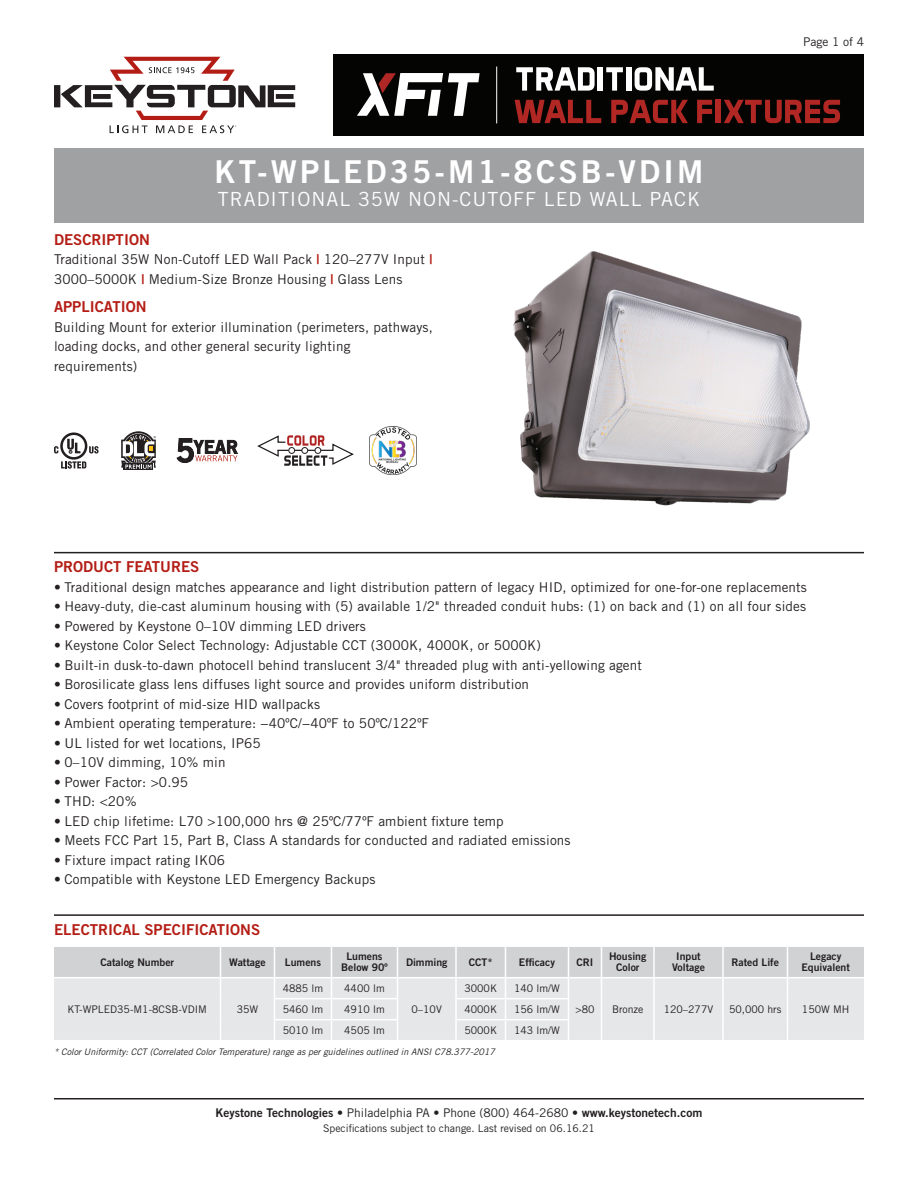
<style>
.page{position:relative;width:918px;height:1188px;background:#fff}
.page>*{position:absolute;margin:0;border:0;box-sizing:border-box;transform-origin:0 0}
.t1{font:31.5px "Trade Gothic LT Std Bd 2";letter-spacing:.1em;color:#fff}
.SubTitle{font:19.5px "Trade Gothic LT Std";letter-spacing:.05em;color:#fff}
.Heading_01{font:15px "Trade Gothic LT Std Bd 2";color:#b41d15}
.Text_After_Descripti{font:13.5px/19.5px "Trade Gothic LT Std";letter-spacing:.01em;color:#231f20}
.t2{font:12px "Trade Gothic LT Std Bd 2";color:#231f20}
.Page{font:12px "Trade Gothic LT Std";color:#231f20}
.Table_Text{font:10.5px "Trade Gothic LT Std";color:#231f20}
.Table_Header{font:10.5px/10.5px "Trade Gothic LT Std Bd 2";color:#231f20;text-align:center}
.Rev{font:10.5px "Trade Gothic LT Std";color:#231f20}
.Table_Footnote{font:italic 9px "Trade Gothic LT Std";color:#231f20}
.s1{font-family:"Trade Gothic LT Std Bd 2";color:#b41d15}
.s2{font-family:"Trade Gothic LT Std"}
</style>
<div class="page">
<hr style="left:54px;top:1098px;width:810px;height:2px;background:#231f20">
<div style="left:54px;top:148px;width:810px;height:75px;background:#a0a1a3"></div>
<hr style="left:54px;top:914px;width:810px;height:2px;background:#231f20">
<svg style="left:54px;top:946px;width:810px;height:94px"></svg>
<img style="left:513px;top:251px;width:297px;height:255px">
<hr style="left:54px;top:552px;width:810px;height:1px;background:#231f20">
<div style="left:333px;top:54px;width:531px;height:82px;background:#040503"></div>
<svg style="left:54px;top:57px;width:241px;height:76px"></svg>
<svg style="left:357px;top:73px;width:123px;height:43px"></svg>
<hr style="left:496px;top:67px;width:1px;height:56px;background:#fff">
<svg style="left:516px;top:67px;width:79px;height:24px"></svg>
<div style="left:598px;top:67px;width:5px;height:24px;background:#fff"></div>
<svg style="left:606px;top:67px;width:17px;height:24px"></svg>
<div style="left:626px;top:67px;width:5px;height:24px;background:#fff"></div>
<svg style="left:635px;top:67px;width:79px;height:24px"></svg>
<svg style="left:515px;top:100px;width:86px;height:23px"></svg>
<svg style="left:611px;top:100px;width:77px;height:23px"></svg>
<svg style="left:697px;top:100px;width:15px;height:23px"></svg>
<div style="left:715px;top:100px;width:5px;height:23px;background:#b12724"></div>
<svg style="left:724px;top:100px;width:116px;height:23px"></svg>
<svg style="left:257px;top:435px;width:97px;height:31px"></svg>
<svg style="left:61px;top:461px;width:25px;height:8px"></svg>
<svg style="left:89px;top:446px;width:10px;height:8px"></svg>
<svg style="left:60px;top:432px;width:27px;height:28px"></svg>
<svg style="left:63px;top:435px;width:22px;height:22px"></svg>
<svg style="left:67px;top:439px;width:13px;height:14px"></svg>
<svg style="left:54px;top:446px;width:4px;height:8px"></svg>
<svg style="left:177px;top:438px;width:61px;height:25px"></svg>
<div style="left:124px;top:464px;width:29px;height:6px;background:#231f20"></div>
<svg style="left:121px;top:431px;width:35px;height:38px"></svg>
<img style="left:369px;top:427px;width:48px;height:47px">
<p class="t1" style="left:215px;top:152px;width:490px">KT-WPLED35-M1-8CSB-VDIM</p>
<p class="SubTitle" style="left:218px;top:187px;width:484px">TRADITIONAL 35W NON-CUTOFF LED WALL PACK</p>
<p class="Heading_01" style="left:54px;top:230px;width:97px">DESCRIPTION</p>
<p class="Text_After_Descripti" style="left:54px;top:250px;width:380px">Traditional 35W Non-Cutoff LED Wall Pack <span class="s1">|</span> 120–277V Input <span class="s1">|<br></span>3000–5000K <span class="s1">|</span> Medium-Size Bronze Housing <span class="s1">|</span> Glass Lens</p>
<p class="Heading_01" style="left:54px;top:298px;width:94px">APPLICATION</p>
<p class="Text_After_Descripti" style="left:54px;top:317px;width:380px">Building Mount for exterior illumination (perimeters, pathways, loading docks, and other general security lighting requirements)</p>
<p class="Page" style="left:803px;top:35px;width:62px">Page 1 of 4</p>
<p class="Heading_01" style="left:54px;top:558px;width:147px">PRODUCT FEATURES</p>
<p class="Text_After_Descripti" style="left:54px;top:577px;width:754px">• Traditional design matches appearance and light distribution pattern of legacy HID, optimized for one-for-one replacements</p>
<p class="Text_After_Descripti" style="left:54px;top:597px;width:754px">• Heavy-duty, die-cast aluminum housing with (5) available 1/2" threaded conduit hubs: (1) on back and (1) on all four sides</p>
<p class="Text_After_Descripti" style="left:54px;top:616px;width:313px">• Powered by Keystone 0–10V dimming LED drivers</p>
<p class="Text_After_Descripti" style="left:54px;top:636px;width:488px">• Keystone Color Select Technology: Adjustable CCT (3000K, 4000K, or 5000K)</p>
<p class="Text_After_Descripti" style="left:54px;top:655px;width:589px">• Built-in dusk-to-dawn photocell behind translucent 3/4" threaded plug with anti-yellowing agent</p>
<p class="Text_After_Descripti" style="left:54px;top:675px;width:477px">• Borosilicate glass lens diffuses light source and provides uniform distribution</p>
<p class="Text_After_Descripti" style="left:54px;top:694px;width:268px">• Covers footprint of mid-size HID wallpacks</p>
<p class="Text_After_Descripti" style="left:54px;top:714px;width:377px">• Ambient operating temperature: −40ºC/−40ºF to 50ºC/122ºF</p>
<p class="Text_After_Descripti" style="left:54px;top:733px;width:208px">• UL listed for wet locations, IP65</p>
<p class="Text_After_Descripti" style="left:54px;top:753px;width:173px">• 0–10V dimming, 10% min</p>
<p class="Text_After_Descripti" style="left:54px;top:772px;width:136px">• Power Factor: &gt;0.95</p>
<p class="Text_After_Descripti" style="left:54px;top:792px;width:84px">• THD: &lt;20%</p>
<p class="Text_After_Descripti" style="left:54px;top:811px;width:451px">• LED chip lifetime: L70 &gt;100,000 hrs @ 25ºC/77ºF ambient fixture temp</p>
<p class="Text_After_Descripti" style="left:54px;top:831px;width:518px">• Meets FCC Part 15, Part B, Class A standards for conducted and radiated emissions</p>
<p class="Text_After_Descripti" style="left:54px;top:850px;width:172px">• Fixture impact rating IK06</p>
<p class="Text_After_Descripti" style="left:54px;top:870px;width:323px">• Compatible with Keystone LED Emergency Backups</p>
<p class="Heading_01" style="left:54px;top:920px;width:208px">ELECTRICAL SPECIFICATIONS</p>
<p class="Table_Header" style="left:100px;top:957px;width:75px">Catalog Number</p>
<p class="Table_Header" style="left:229px;top:957px;width:38px">Wattage</p>
<p class="Table_Header" style="left:285px;top:957px;width:38px">Lumens</p>
<p class="Table_Header" style="left:341px;top:951px;width:48px">Lumens<br>Below 90º</p>
<p class="Table_Header" style="left:406px;top:957px;width:43px">Dimming</p>
<p class="Table_Header" style="left:469px;top:957px;width:25px">CCT*</p>
<p class="Table_Header" style="left:519px;top:957px;width:38px">Efficacy</p>
<p class="Table_Header" style="left:577px;top:957px;width:18px">CRI</p>
<p class="Table_Header" style="left:609px;top:951px;width:39px">Housing<br>Color</p>
<p class="Table_Header" style="left:672px;top:951px;width:34px">Input<br>Voltage</p>
<p class="Table_Header" style="left:731px;top:957px;width:49px">Rated Life</p>
<p class="Table_Header" style="left:802px;top:951px;width:50px">Legacy<br>Equivalent</p>
<p class="Table_Text" style="left:67px;top:1003px;width:141px">KT-WPLED35-M1-8CSB-VDIM</p>
<p class="Table_Text" style="left:237px;top:1003px;width:23px">35W</p>
<p class="Table_Text" style="left:283px;top:982px;width:42px">4885 lm</p>
<p class="Table_Text" style="left:344px;top:982px;width:42px">4400 lm</p>
<p class="Table_Text" style="left:464px;top:982px;width:34px">3000K</p>
<p class="Table_Text" style="left:514px;top:982px;width:47px">140 lm/W</p>
<p class="Table_Text" style="left:283px;top:1003px;width:42px">5460 lm</p>
<p class="Table_Text" style="left:344px;top:1003px;width:42px">4910 lm</p>
<p class="Table_Text" style="left:464px;top:1003px;width:34px">4000K</p>
<p class="Table_Text" style="left:514px;top:1003px;width:47px">156 lm/W</p>
<p class="Table_Text" style="left:575px;top:1003px;width:21px">&gt;80</p>
<p class="Table_Text" style="left:612px;top:1003px;width:33px">Bronze</p>
<p class="Table_Text" style="left:664px;top:1003px;width:51px">120–277V</p>
<p class="Table_Text" style="left:729px;top:1003px;width:54px">50,000 hrs</p>
<p class="Table_Text" style="left:802px;top:1003px;width:49px">150W MH</p>
<p class="Table_Text" style="left:283px;top:1024px;width:42px">5010 lm</p>
<p class="Table_Text" style="left:344px;top:1024px;width:42px">4505 lm</p>
<p class="Table_Text" style="left:464px;top:1024px;width:34px">5000K</p>
<p class="Table_Text" style="left:514px;top:1024px;width:47px">143 lm/W</p>
<p class="Table_Footnote" style="left:54px;top:1046px;width:443px">* Color Uniformity: CCT (Correlated Color Temperature) range as per guidelines outlined in ANSI C78.377-2017</p>
<p class="Table_Text" style="left:412px;top:1003px;width:32px">0–10V</p>
<p class="t2" style="left:215px;top:1105px;width:489px">Keystone Technologies <span class="s2">• Philadelphia PA • Phone (800) 464-2680 •</span> www.keystonetech.com</p>
<p class="Rev" style="left:323px;top:1122px;width:273px">Specifications subject to change. Last revised on 06.16.21</p>
</div>
